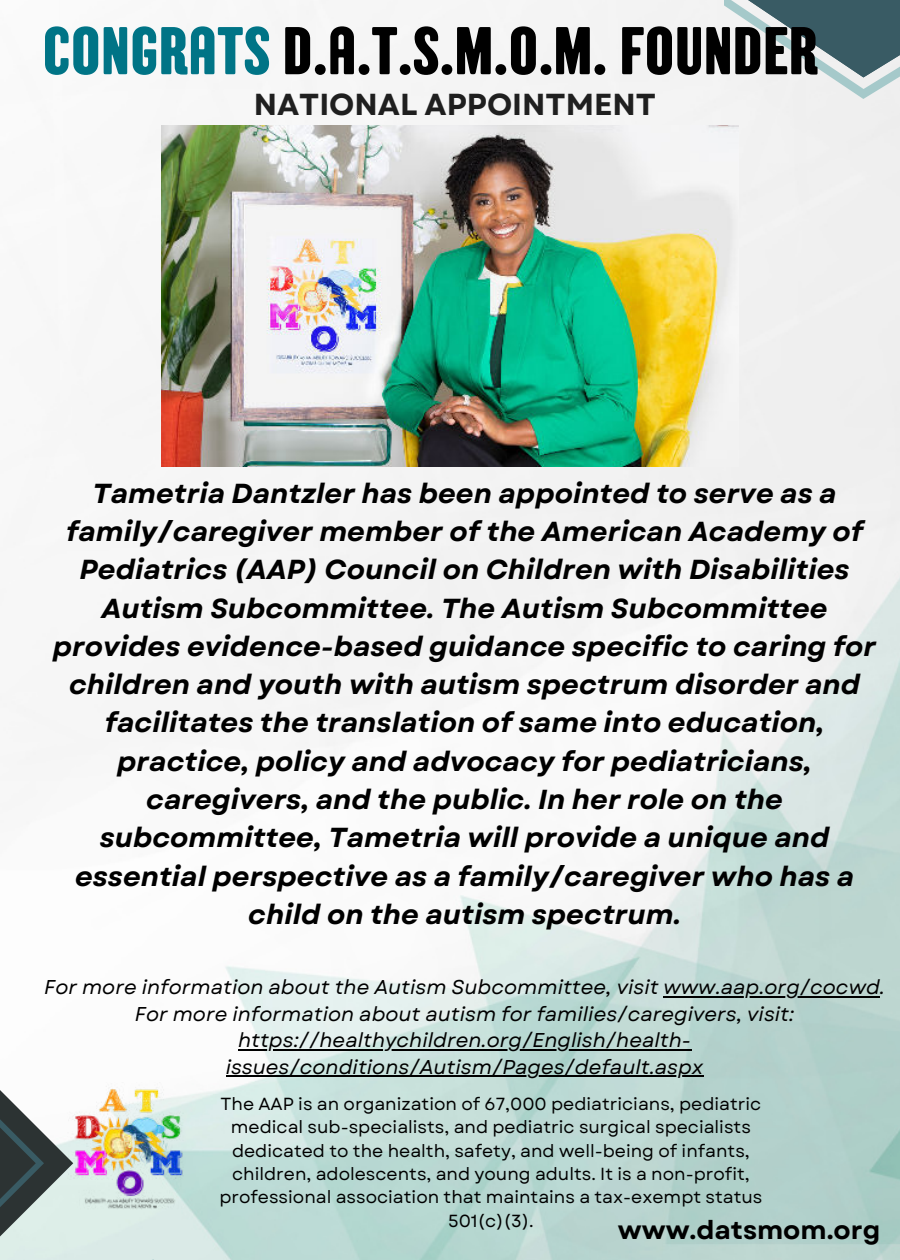
<style>
.page{position:relative;width:900px;height:1260px;background:#fff}
.page>*{position:absolute;margin:0;border:0;box-sizing:border-box;transform-origin:0 0}
.t1{font:67.5px "TT Berlinerins Grotesk";color:#000}
.t2{font:700 30.25px "Garet";color:#1f1f1f}
.t3{font:italic 700 27.5px/38.2px "Garet";color:#000;text-align:center}
.t4{font:700 25.75px "Garet";color:#000}
.t5{font:italic 20px/26.8px "Garet";color:#000;text-align:center}
.t6{font:17.5px/23.2px "Garet";color:#000;text-align:center}
.s1{color:#007486}
</style>
<div class="page">
<img style="left:24px;top:0;width:876px;height:1260px">
<svg style="left:0;top:1058px;width:250px;height:202px"></svg>
<img style="left:161px;top:125px;width:578px;height:341px">
<svg style="left:724px;top:0;width:176px;height:356px;fill:#efefef"></svg>
<img style="left:57px;top:1083px;width:139px;height:135px">
<hr style="left:664px;top:996px;width:216px;height:1px;background:#000">
<hr style="left:238px;top:1049px;width:453px;height:2px;background:#000">
<hr style="left:226px;top:1076px;width:477px;height:1px;background:#000">
<h1 class="t1" style="left:42px;top:8px;width:777px"><span class="s1">CONGRATS</span> D.A.T.S.M.O.M. FOUNDER</h1>
<p class="t2" style="left:254px;top:86px;width:404px">NATIONAL APPOINTMENT</p>
<p class="t3" style="left:53px;top:475px;width:825px">Tametria Dantzler has been appointed to serve as a family/caregiver member of the American Academy of Pediatrics (AAP) Council on Children with Disabilities Autism Subcommittee. The Autism Subcommittee provides evidence-based guidance specific to caring for children and youth with autism spectrum disorder and facilitates the translation of same into education, practice, policy and advocacy for pediatricians, caregivers, and the public. In her role on the subcommittee, Tametria will provide a unique and essential perspective as a family/caregiver who has a child on the autism spectrum.</p>
<p class="t5" style="left:44px;top:974px;width:842px">For more information about the Autism Subcommittee, visit www.aap.org/cocwd.<br>For more information about autism for families/caregivers, visit: https://healthychildren.org/English/health&shy;issues/conditions/Autism/Pages/default.aspx</p>
<p class="t6" style="left:219px;top:1093px;width:545px">The AAP is an organization of 67,000 pediatricians, pediatric medical sub-specialists, and pediatric surgical specialists dedicated to the health, safety, and well-being of infants, children, adolescents, and young adults. It is a non-profit, professional association that maintains a tax-exempt status 501(c)(3).</p>
<p class="t4" style="left:618px;top:1214px;width:264px">www.datsmom.org</p>
</div>
